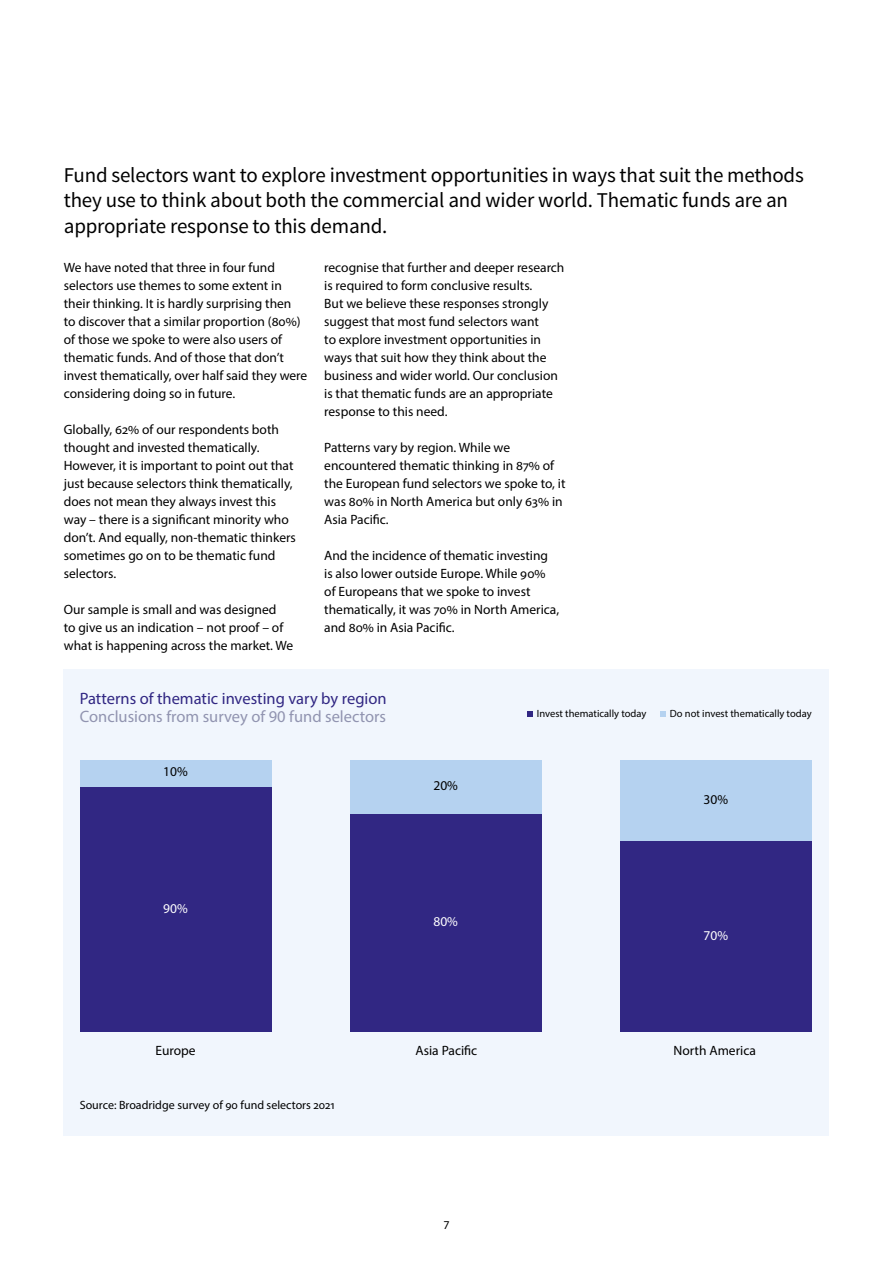
<style>
.page{position:relative;width:893px;height:1263px;background:#fff}
.page>*{position:absolute;margin:0;border:0;box-sizing:border-box;transform-origin:0 0}
.t1{font:21px/25.5px "Source Sans Pro";letter-spacing:-.01em;color:#000}
.t2{font:16.5px "Myriad Pro";color:#312783}
.t3{font:16.5px "Myriad Pro";color:#9194b0}
.t4{font:13.5px/18px "Myriad Pro";color:#000}
.t5{font:13.5px "Myriad Pro";color:#fff}
.t6{font:12px "Myriad Pro";color:#000}
.t7{font:10.5px "Myriad Pro";color:#000}
</style>
<div class="page">
<div style="left:64px;top:670px;width:765px;height:466px;background:#f1f6fd"></div>
<div style="left:80px;top:760px;width:191px;height:27px;background:#b5d2f0"></div>
<div style="left:80px;top:787px;width:191px;height:245px;background:#312783"></div>
<div style="left:350px;top:760px;width:192px;height:54px;background:#b5d2f0"></div>
<div style="left:350px;top:814px;width:192px;height:218px;background:#312783"></div>
<div style="left:620px;top:760px;width:192px;height:81px;background:#b5d2f0"></div>
<div style="left:620px;top:841px;width:192px;height:191px;background:#312783"></div>
<svg style="left:527px;top:711px;width:5px;height:6px"></svg>
<svg style="left:660px;top:711px;width:5px;height:6px"></svg>
<h1 class="t1" style="left:64px;top:162px;width:742px">Fund selectors want to explore investment opportunities in ways that suit the methods they use to think about both the commercial and wider world. Thematic funds are an appropriate response to this demand.</h1>
<p class="t4" style="left:64px;top:258px;width:245px">We have noted that three in four fund selectors use themes to some extent in their thinking. It is hardly surprising then<br>to discover that a similar proportion (80%) of those we spoke to were also users of thematic funds. And of those that don’t invest thematically, over half said they were considering doing so in future.</p>
<p class="t4" style="left:64px;top:420px;width:234px">Globally, 62% of our respondents both thought and invested thematically.<br>However, it is important to point out that just because selectors think thematically, does not mean they always invest this way – there is a significant minority who don’t. And equally, non-thematic thinkers sometimes go on to be thematic fund selectors.</p>
<p class="t4" style="left:64px;top:600px;width:231px">Our sample is small and was designed<br>to give us an indication – not proof – of what is happening across the market. We</p>
<p class="t4" style="left:324px;top:258px;width:242px">recognise that further and deeper research is required to form conclusive results.<br>But we believe these responses strongly suggest that most fund selectors want<br>to explore investment opportunities in ways that suit how they think about the business and wider world. Our conclusion is that thematic funds are an appropriate response to this need.</p>
<p class="t4" style="left:324px;top:438px;width:243px">Patterns vary by region. While we encountered thematic thinking in 87% of the European fund selectors we spoke to, it was 80% in North America but only 63% in Asia Pacific.</p>
<p class="t4" style="left:324px;top:546px;width:236px">And the incidence of thematic investing is also lower outside Europe. While 90% of Europeans that we spoke to invest thematically, it was 70% in North America, and 80% in Asia Pacific.</p>
<p class="t2" style="left:80px;top:688px;width:308px">Patterns of thematic investing vary by region</p>
<p class="t3" style="left:80px;top:706px;width:308px">Conclusions from survey of 90 fund selectors</p>
<p class="t4" style="left:163px;top:763px;width:26px">10%</p>
<p class="t5" style="left:163px;top:900px;width:26px">90%</p>
<p class="t4" style="left:433px;top:776px;width:26px">20%</p>
<p class="t5" style="left:433px;top:913px;width:26px">80%</p>
<p class="t7" style="left:537px;top:707px;width:111px">Invest thematically today</p>
<p class="t7" style="left:670px;top:707px;width:143px">Do not invest thematically today</p>
<p class="t4" style="left:703px;top:790px;width:26px">30%</p>
<p class="t5" style="left:703px;top:927px;width:26px">70%</p>
<p class="t4" style="left:156px;top:1041px;width:42px">Europe</p>
<p class="t4" style="left:416px;top:1041px;width:63px">Asia Pacific</p>
<p class="t4" style="left:674px;top:1041px;width:84px">North America</p>
<p class="t6" style="left:80px;top:1097px;width:257px">Source: Broadridge survey of 90 fund selectors 2021</p>
<p class="t6" style="left:443px;top:1218px;width:8px">7</p>
</div>
